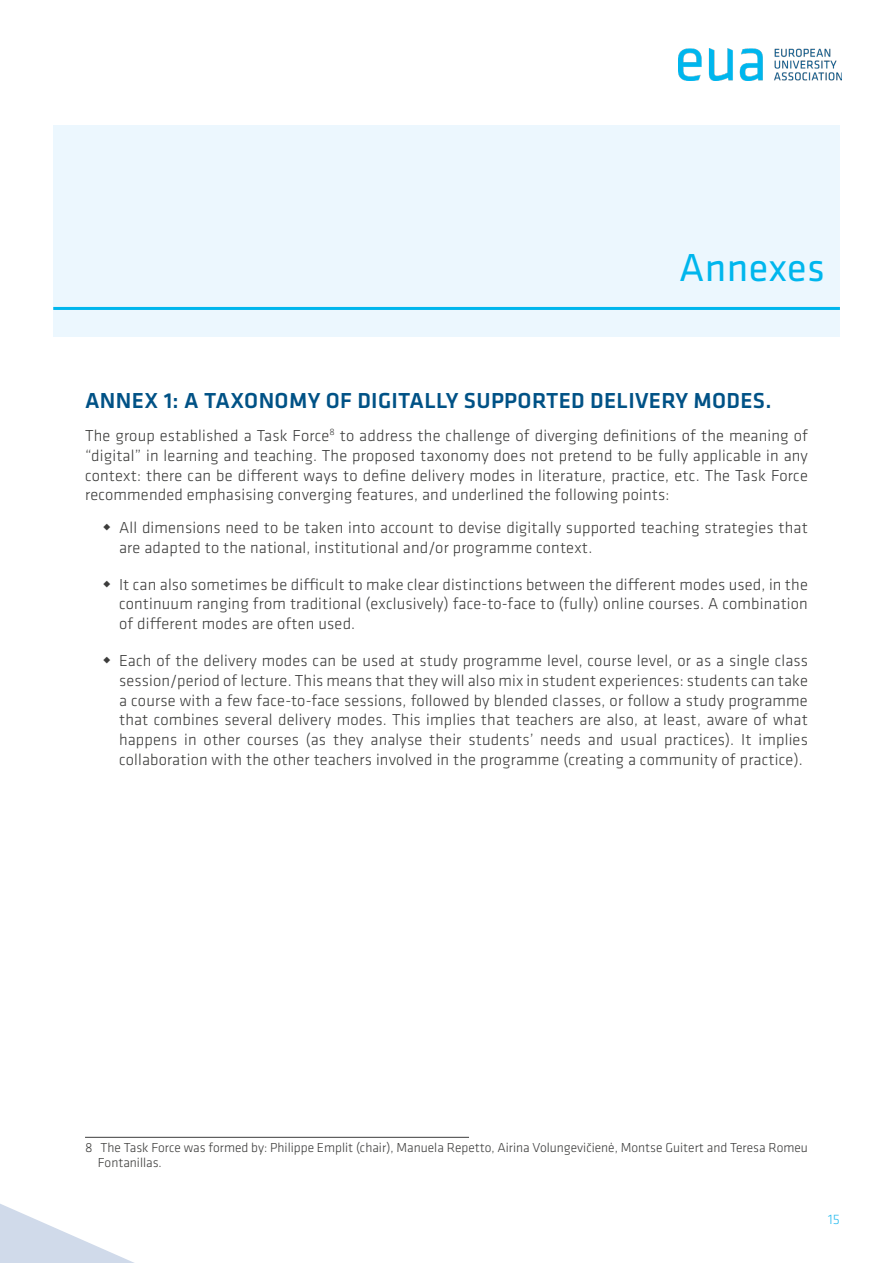
<style>
.page{position:relative;width:893px;height:1263px;background:#fff}
.page>*{position:absolute;margin:0;border:0;box-sizing:border-box;transform-origin:0 0}
.t1{font:40.5px "Klavika Basic";letter-spacing:.01em;color:#00b6ed}
.t2{font:500 22.5px "Klavika Basic";letter-spacing:.015em;color:#005286}
.t3{font:300 16.5px/19.8px "Klavika Basic";letter-spacing:.01em;color:#3c3c3b;text-align:justify}
.t4{font:300 14.25px "Klavika Basic";color:#2ebdef}
.t5{font:300 13.5px/15px "Klavika Basic";color:#3c3c3b}
</style>
<div class="page">
<svg style="left:0;top:1204px;width:134px;height:59px"></svg>
<img style="left:679px;top:49px;width:162px;height:32px">
<div style="left:53px;top:125px;width:787px;height:211px;background:#ecf7fe"></div>
<hr style="left:53px;top:307px;width:787px;height:3px;background:#00b6ed">
<hr style="left:85px;top:1137px;width:384px;height:1px;background:#3c3c3b">
<h1 class="t1" style="left:679px;top:241px;width:147px">Annexes</h1>
<h2 class="t2" style="left:85px;top:386px;width:688px">ANNEX 1: A TAXONOMY OF DIGITALLY SUPPORTED DELIVERY MODES.</h2>
<p class="t3" style="left:85px;top:425px;width:724px">The group established a Task Force<sup>8</sup> to address the challenge of diverging definitions of the meaning of “digital” in learning and teaching. The proposed taxonomy does not pretend to be fully applicable in any context: there can be different ways to define delivery modes in literature, practice, etc. The Task Force recommended emphasising converging features, and underlined the following points:</p>
<p class="t3" style="left:119px;top:517px;width:690px">All dimensions need to be taken into account to devise digitally supported teaching strategies that are adapted to the national, institutional and/or programme context.</p>
<p class="t3" style="left:119px;top:574px;width:690px">It can also sometimes be difficult to make clear distinctions between the different modes used, in the continuum ranging from traditional (exclusively) face-to-face to (fully) online courses. A combination of different modes are often used.</p>
<p class="t3" style="left:119px;top:650px;width:690px">Each of the delivery modes can be used at study programme level, course level, or as a single class session/period of lecture. This means that they will also mix in student experiences: students can take a course with a few face-to-face sessions, followed by blended classes, or follow a study programme that combines several delivery modes. This implies that teachers are also, at least, aware of what happens in other courses (as they analyse their students’ needs and usual practices). It implies collaboration with the other teachers involved in the programme (creating a community of practice).</p>
<p class="t5" style="left:98px;top:1140px;width:712px;text-indent:-13px">8 The Task Force was formed by: Philippe Emplit (chair), Manuela Repetto, Airina Volungevičienė, Montse Guitert and Teresa Romeu<br>Fontanillas.</p>
<p class="t4" style="left:828px;top:1210px;width:13px">15</p>
</div>
